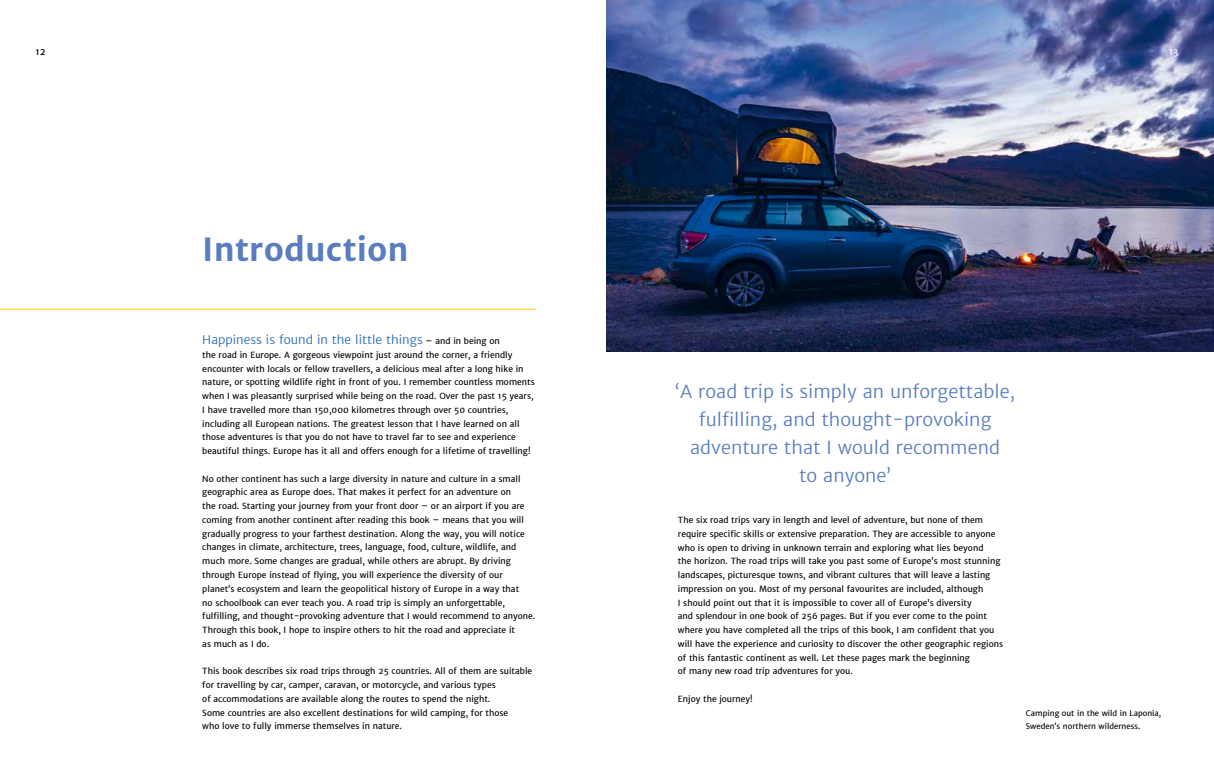
<style>
.page{position:relative;width:1214px;height:783px;background:#fff}
.page>*{position:absolute;margin:0;border:0;box-sizing:border-box;transform-origin:0 0}
.t1{font:700 32px "Merriweather Sans";color:#597dbe}
.t2{font:300 18px/28px "Merriweather Sans";color:#597dbe;text-align:center}
.t3{font:300 12px "Merriweather Sans";color:#2769b2}
.t4{font:9.5px "Merriweather Sans";color:#000}
.t5{font:9.5px "Merriweather Sans";color:#fff}
.t6{font:8.5px/13.8px "Merriweather Sans";color:#000}
.t7{font:7.8px/13.8px "Merriweather Sans";color:#000}
.s1{font-weight:400;font-size:8.5px;color:#000}
</style>
<div class="page">
<img style="left:607px;top:0;width:606px;height:351px">
<hr style="left:0;top:308px;width:536px;height:1px;background:#fc0">
<p class="t4" style="left:35px;top:45px;width:12px">12</p>
<h1 class="t1" style="left:202px;top:229px;width:208px">Introduction</h1>
<h3 class="t3" style="left:202px;top:332px;width:299px">Happiness is found in the little things <span class="s1">– and in being on</span></h3>
<p class="t6" style="left:202px;top:347px;width:334px">the road in Europe. A gorgeous viewpoint just around the corner, a friendly encounter with locals or fellow travellers, a delicious meal after a long hike in nature, or spotting wildlife right in front of you. I remember countless moments when I was pleasantly surprised while being on the road. Over the past 15 years, I have travelled more than 150,000 kilometres through over 50 countries, including all European nations. The greatest lesson that I have learned on all those adventures is that you do not have to travel far to see and experience beautiful things. Europe has it all and offers enough for a lifetime of travelling!</p>
<p class="t6" style="left:202px;top:471px;width:334px">No other continent has such a large diversity in nature and culture in a small geographic area as Europe does. That makes it perfect for an adventure on<br>the road. Starting your journey from your front door – or an airport if you are coming from another continent after reading this book – means that you will gradually progress to your farthest destination. Along the way, you will notice changes in climate, architecture, trees, language, food, culture, wildlife, and much more. Some changes are gradual, while others are abrupt. By driving through Europe instead of flying, you will experience the diversity of our planet’s ecosystem and learn the geopolitical history of Europe in a way that<br>no schoolbook can ever teach you. A road trip is simply an unforgettable, fulfilling, and thought-provoking adventure that I would recommend to anyone.<br>Through this book, I hope to inspire others to hit the road and appreciate it<br>as much as I do.</p>
<p class="t6" style="left:202px;top:664px;width:331px">This book describes six road trips through 25 countries. All of them are suitable for travelling by car, camper, caravan, or motorcycle, and various types<br>of accommodations are available along the routes to spend the night.<br>Some countries are also excellent destinations for wild camping, for those<br>who love to fully immerse themselves in nature.</p>
<p class="t5" style="left:1168px;top:45px;width:11px">13</p>
<h2 class="t2" style="left:675px;top:377px;width:341px">‘A road trip is simply an unforgettable, fulfilling, and thought-provoking adventure that I would recommend<br>to anyone’</h2>
<p class="t6" style="left:677px;top:513px;width:327px">The six road trips vary in length and level of adventure, but none of them require specific skills or extensive preparation. They are accessible to anyone who is open to driving in unknown terrain and exploring what lies beyond<br>the horizon. The road trips will take you past some of Europe’s most stunning landscapes, picturesque towns, and vibrant cultures that will leave a lasting impression on you. Most of my personal favourites are included, although<br>I should point out that it is impossible to cover all of Europe’s diversity<br>and splendour in one book of 256 pages. But if you ever come to the point where you have completed all the trips of this book, I am confident that you will have the experience and curiosity to discover the other geographic regions of this fantastic continent as well. Let these pages mark the beginning<br>of many new road trip adventures for you.</p>
<p class="t6" style="left:677px;top:691px;width:76px">Enjoy the journey!</p>
<p class="t7" style="left:1025px;top:705px;width:137px">Camping out in the wild in Laponia,<br>Sweden’s northern wilderness.</p>
</div>
